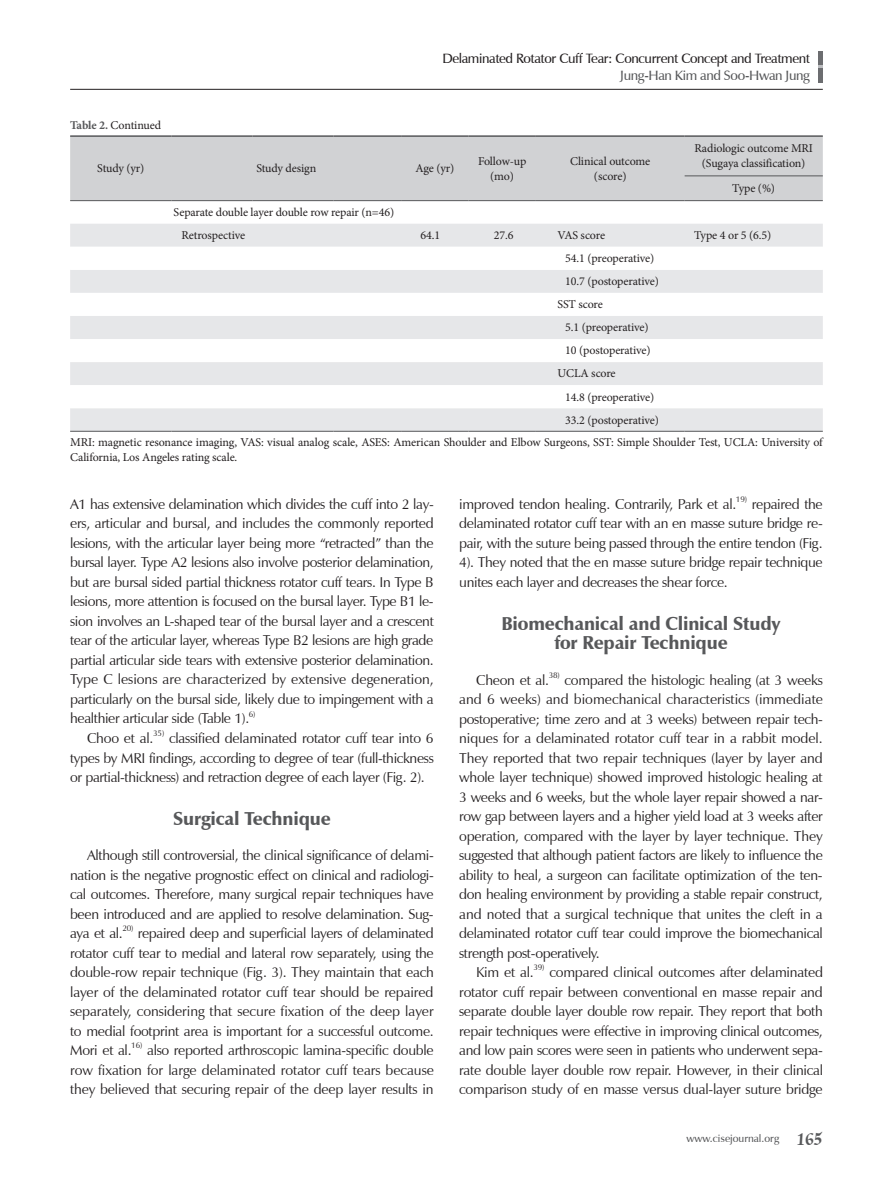
<style>
.page{position:relative;width:893px;height:1191px;background:#fff}
.page>*{position:absolute;margin:0;border:0;box-sizing:border-box;transform-origin:0 0}
.t1{font:900 18.75px/19.5px "Zapf Humanist 601 BT";letter-spacing:-.01em;color:#57585a;text-align:center}
.t2{font:14.25px/19.5px "Zapf Humanist 601 BT";letter-spacing:-.02em;color:#231f20;text-align:justify}
.t3{font:14.25px "Zapf Humanist 601 BT";color:#231f20}
.t4{font:600 13.5px "Zapf Humanist 601 BT";letter-spacing:-.025em;color:#231f20}
.t5{font:600 13.5px "Zapf Humanist 601 BT";letter-spacing:-.025em;color:#57585a}
.t6{font:12px/15px "Minion Pro";letter-spacing:-.01em;color:#231f20;text-align:center}
.t7{font:600 10.5px "Zapf Humanist 601 BT";color:#57585a}
.t8{font:8.25px "Zapf Humanist 601 BT";letter-spacing:-.02em;color:#231f20}
.s1{font-weight:700;color:#57585a}
.s2{font-family:"Zapf Chancery IT Cby BT";font-weight:700;font-size:19.5px}
</style>
<div class="page">
<hr style="left:819px;top:51px;width:4px;height:32px;background:#6c6d70">
<hr style="left:70px;top:89px;width:753px;height:1px;background:#231f20">
<div style="left:70px;top:137px;width:753px;height:63px;background:#d1d2d4"></div>
<div style="left:70px;top:224px;width:753px;height:207px;background:#e6e7e9"></div>
<svg style="left:70px;top:247px;width:753px;height:161px"></svg>
<hr style="left:685px;top:175px;width:138px;height:1px;background:#57585a">
<hr style="left:70px;top:431px;width:101px;height:1px;background:#57585a">
<hr style="left:171px;top:431px;width:81px;height:1px;background:#57585a">
<hr style="left:252px;top:431px;width:81px;height:1px;background:#57585a">
<hr style="left:333px;top:431px;width:68px;height:1px;background:#57585a">
<hr style="left:401px;top:431px;width:67px;height:1px;background:#57585a">
<hr style="left:468px;top:431px;width:68px;height:1px;background:#57585a">
<hr style="left:536px;top:431px;width:149px;height:1px;background:#57585a">
<hr style="left:685px;top:431px;width:138px;height:1px;background:#57585a">
<hr style="left:70px;top:135px;width:101px;height:2px;background:#57585a">
<hr style="left:171px;top:135px;width:81px;height:2px;background:#57585a">
<hr style="left:252px;top:135px;width:81px;height:2px;background:#57585a">
<hr style="left:333px;top:135px;width:68px;height:2px;background:#57585a">
<hr style="left:401px;top:135px;width:67px;height:2px;background:#57585a">
<hr style="left:468px;top:135px;width:68px;height:2px;background:#57585a">
<hr style="left:536px;top:135px;width:149px;height:2px;background:#57585a">
<hr style="left:685px;top:135px;width:138px;height:2px;background:#57585a">
<hr style="left:70px;top:200px;width:101px;height:1px;background:#57585a">
<hr style="left:171px;top:200px;width:81px;height:1px;background:#57585a">
<hr style="left:252px;top:200px;width:81px;height:1px;background:#57585a">
<hr style="left:333px;top:200px;width:68px;height:1px;background:#57585a">
<hr style="left:401px;top:200px;width:67px;height:1px;background:#57585a">
<hr style="left:468px;top:200px;width:68px;height:1px;background:#57585a">
<hr style="left:536px;top:200px;width:149px;height:1px;background:#57585a">
<hr style="left:685px;top:200px;width:138px;height:1px;background:#57585a">
<p class="t4" style="left:442px;top:50px;width:369px">Delaminated Rotator Cuff Tear: Concurrent Concept and Treatment</p>
<p class="t5" style="left:620px;top:67px;width:191px">Jung-Han Kim and Soo-Hwan Jung</p>
<p class="t6" style="left:70px;top:118px;width:93px"><span class="s1">Table 2.</span> Continued</p>
<p class="t6" style="left:97px;top:161px;width:49px">Study (yr)</p>
<p class="t6" style="left:256px;top:161px;width:61px">Study design</p>
<p class="t6" style="left:415px;top:161px;width:40px">Age (yr)</p>
<p class="t6" style="left:478px;top:153px;width:50px">Follow-up (mo)</p>
<p class="t6" style="left:570px;top:153px;width:82px">Clinical outcome (score)</p>
<p class="t6" style="left:694px;top:141px;width:120px">Radiologic outcome MRI (Sugaya classification)</p>
<p class="t6" style="left:732px;top:181px;width:44px">Type (%)</p>
<p class="t6" style="left:181px;top:201px;width:214px;line-height:23.1px;text-align:left;text-indent:-8px">Separate double layer double row repair (n=46)<br>Retrospective</p>
<p class="t6" style="left:420px;top:228px;width:21px">64.1</p>
<p class="t6" style="left:494px;top:228px;width:21px">27.6</p>
<p class="t6" style="left:557px;top:228px;width:49px">VAS score</p>
<p class="t6" style="left:694px;top:228px;width:79px">Type 4 or 5 (6.5)</p>
<p class="t6" style="left:565px;top:251px;width:90px">54.1 (preoperative)</p>
<p class="t6" style="left:565px;top:274px;width:95px">10.7 (postoperative)</p>
<p class="t6" style="left:557px;top:297px;width:47px">SST score</p>
<p class="t6" style="left:565px;top:320px;width:85px">5.1 (preoperative)</p>
<p class="t6" style="left:565px;top:343px;width:87px">10 (postoperative)</p>
<p class="t6" style="left:557px;top:366px;width:60px">UCLA score</p>
<p class="t6" style="left:565px;top:389px;width:90px">14.8 (preoperative)</p>
<p class="t6" style="left:565px;top:412px;width:95px">33.2 (postoperative)</p>
<p class="t6" style="left:70px;top:434px;width:754px">MRI: magnetic resonance imaging, VAS: visual analog scale, ASES: American Shoulder and Elbow Surgeons, SST: Simple Shoulder Test, UCLA: University of</p>
<p class="t6" style="left:70px;top:449px;width:169px">California, Los Angeles rating scale.</p>
<p class="t2" style="left:70px;top:494px;width:365px">A1 has extensive delamination which divides the cuff into 2 lay&shy;ers, articular and bursal, and includes the commonly reported lesions, with the articular layer being more “retracted” than the bursal layer. Type A2 lesions also involve posterior delamination, but are bursal sided partial thickness rotator cuff tears. In Type B lesions, more attention is focused on the bursal layer. Type B1 le&shy;sion involves an L-shaped tear of the bursal layer and a crescent tear of the articular layer, whereas Type B2 lesions are high grade partial articular side tears with extensive posterior delamination.<br>Type C lesions are characterized by extensive degeneration, particularly on the bursal side, likely due to impingement with a healthier articular side (Table 1).</p>
<p class="t8" style="left:249px;top:709px;width:8px">6)</p>
<p class="t2" style="left:87px;top:728px;width:68px">Choo et al.</p>
<p class="t8" style="left:153px;top:728px;width:13px">35)</p>
<p class="t2" style="left:70px;top:728px;width:365px;text-indent:99px">classified delaminated rotator cuff tear into 6 types by MRI findings, according to degree of tear (full-thickness or partial-thickness) and retraction degree of each layer (Fig. 2).</p>
<p class="t1" style="left:173px;top:808px;width:159px">Surgical Technique</p>
<p class="t2" style="left:70px;top:845px;width:365px;text-indent:17px">Although still controversial, the clinical significance of delami&shy;nation is the negative prognostic effect on clinical and radiologi&shy;cal outcomes. Therefore, many surgical repair techniques have been introduced and are applied to resolve delamination. Sug&shy;aya et al.</p>
<p class="t8" style="left:122px;top:923px;width:12px">20)</p>
<p class="t2" style="left:70px;top:923px;width:365px;text-indent:68px">repaired deep and superficial layers of delaminated rotator cuff tear to medial and lateral row separately, using the double-row repair technique (Fig. 3). They maintain that each layer of the delaminated rotator cuff tear should be repaired separately, considering that secure fixation of the deep layer to medial footprint area is important for a successful outcome.<br>Mori et al.</p>
<p class="t8" style="left:131px;top:1040px;width:13px">16)</p>
<p class="t2" style="left:70px;top:1040px;width:365px;text-indent:77px">also reported arthroscopic lamina-specific double row fixation for large delaminated rotator cuff tears because they believed that securing repair of the deep layer results in</p>
<p class="t2" style="left:459px;top:494px;width:279px">improved tendon healing. Contrarily, Park et al.</p>
<p class="t8" style="left:736px;top:494px;width:13px">19)</p>
<p class="t2" style="left:459px;top:494px;width:365px;text-indent:292px">repaired the delaminated rotator cuff tear with an en masse suture bridge re&shy;pair, with the suture being passed through the entire tendon (Fig.<br>4). They noted that the en masse suture bridge repair technique unites each layer and decreases the shear force.</p>
<p class="t1" style="left:502px;top:613px;width:280px">Biomechanical and Clinical Study for Repair Technique</p>
<p class="t2" style="left:476px;top:670px;width:74px">Cheon et al.</p>
<p class="t8" style="left:549px;top:670px;width:13px">38)</p>
<p class="t2" style="left:564px;top:670px;width:260px">compared the histologic healing (at 3 weeks</p>
<p class="t3" style="left:459px;top:690px;width:365px">and 6 weeks) and biomechanical characteristics (immediate</p>
<p class="t2" style="left:459px;top:709px;width:365px">postoperative; time zero and at 3 weeks) between repair tech-</p>
<p class="t2" style="left:459px;top:728px;width:365px">niques for a delaminated rotator cuff tear in a rabbit model.</p>
<p class="t2" style="left:459px;top:748px;width:365px">They reported that two repair techniques (layer by layer and</p>
<p class="t2" style="left:459px;top:767px;width:365px">whole layer technique) showed improved histologic healing at</p>
<p class="t2" style="left:459px;top:787px;width:365px">3 weeks and 6 weeks, but the whole layer repair showed a nar-</p>
<p class="t2" style="left:459px;top:806px;width:365px">row gap between layers and a higher yield load at 3 weeks after</p>
<p class="t2" style="left:459px;top:826px;width:365px">operation, compared with the layer by layer technique. They</p>
<p class="t2" style="left:459px;top:845px;width:365px">suggested that although patient factors are likely to influence the</p>
<p class="t2" style="left:459px;top:865px;width:365px">ability to heal, a surgeon can facilitate optimization of the ten-</p>
<p class="t2" style="left:459px;top:884px;width:365px">don healing environment by providing a stable repair construct,</p>
<p class="t2" style="left:459px;top:904px;width:365px">and noted that a surgical technique that unites the cleft in a</p>
<p class="t2" style="left:459px;top:923px;width:365px">delaminated rotator cuff tear could improve the biomechanical</p>
<p class="t2" style="left:459px;top:943px;width:142px">strength post-operatively.</p>
<p class="t2" style="left:476px;top:962px;width:59px">Kim et al.</p>
<p class="t8" style="left:533px;top:962px;width:13px">39)</p>
<p class="t2" style="left:459px;top:962px;width:365px;text-indent:90px">compared clinical outcomes after delaminated rotator cuff repair between conventional en masse repair and separate double layer double row repair. They report that both repair techniques were effective in improving clinical outcomes, and low pain scores were seen in patients who underwent sepa&shy;rate double layer double row repair. However, in their clinical comparison study of en masse versus dual-layer suture bridge</p>
<p class="t7" style="left:686px;top:1132px;width:138px">www.cisejournal.org <span class="s2">165</span></p>
</div>
